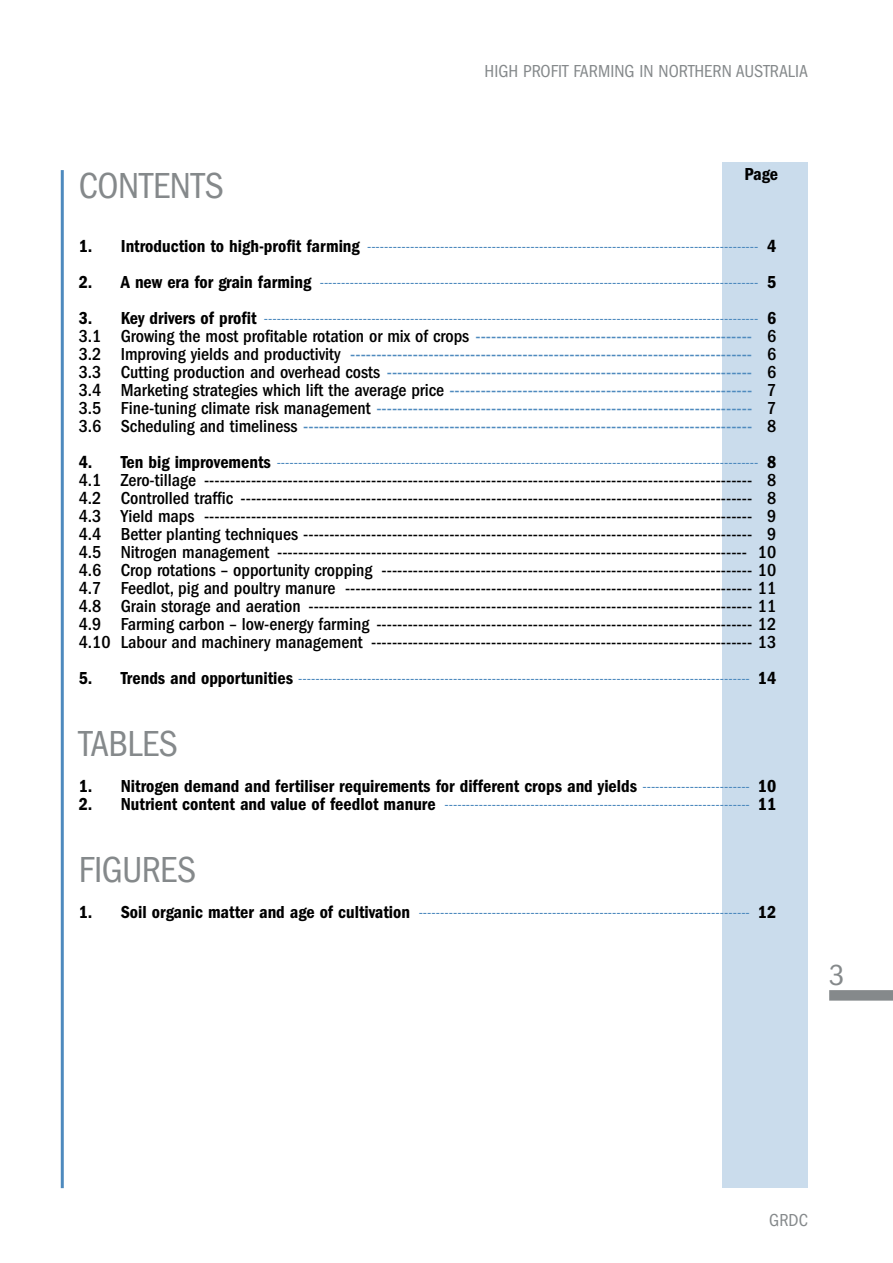
<style>
.page{position:relative;width:893px;height:1263px;background:#fff}
.page>*{position:absolute;margin:0;border:0;box-sizing:border-box;transform-origin:0 0}
.t1{font:condensed 37.5px "Franklin Gothic";letter-spacing:-.01em;color:#85898b}
.t2{font:500 condensed 18px/18px "Franklin Gothic";color:#000;text-align:justify}
.t3{font:18px "Franklin Gothic Book Cmpr";color:#4e8abe}
.t4{font:500 condensed 18px/18px "Franklin Gothic";color:#4e8abe;text-align:justify}
.t5{font:600 condensed 18px "Franklin Gothic";color:#000}
.t6{font:condensed 18px "Franklin Gothic";color:#85898b}
.s1{font-family:"Franklin Gothic";font-weight:600;font-stretch:condensed;color:#000}
.s2{color:#000}
.s3{font-family:"Franklin Gothic Book Cmpr";font-weight:400;font-stretch:normal;color:#4e8abe}
</style>
<div class="page">
<div style="left:829px;top:990px;width:64px;height:11px;background:#85898b"></div>
<div style="left:722px;top:163px;width:85px;height:1025px;background:#cadcec"></div>
<hr style="left:61px;top:170px;width:3px;height:1018px;background:#4e8abe">
<p class="t6" style="left:485px;top:61px;width:324px">HIGH PROFIT FARMING IN NORTHERN AUSTRALIA</p>
<h1 class="t1" style="left:79px;top:165px;width:147px">CONTENTS</h1>
<p class="t5" style="left:745px;top:164px;width:35px">Page</p>
<p class="t3" style="left:79px;top:236px;width:699px"><span class="s1">1. I ntroduction to high-profit farming</span> -------------------------------------------------------------------------------------------- <span class="s1">4</span></p>
<p class="t5" style="left:79px;top:272px;width:34px">2. A</p>
<p class="t3" style="left:135px;top:272px;width:643px"><span class="s1">new era for grain farming</span> ------------------------------------------------------------------------------------------------------- <span class="s1">5</span></p>
<p class="t3" style="left:79px;top:308px;width:699px"><span class="s1">3. Key drivers of profit</span> -------------------------------------------------------------------------------------------------------------------- <span class="s1">6</span></p>
<p class="t4" style="left:79px;top:327px;width:699px"><span class="s2">3.1 Growing the most profitable rotation or mix of crops</span> ----------------------------------------------------- <span class="s2">6<br>3.2 Improving yields and productivity</span> ----------------------------------------------------------------------------- <span class="s2">6<br>3.3 Cutting production and overhead costs</span> ---------------------------------------------------------------------- <span class="s2">6<br>3.4 Marketing strategies which lift the average price</span> ---------------------------------------------------------- <span class="s2">7<br>3.5 Fine-tuning climate risk management</span> ------------------------------------------------------------------------ <span class="s2">7<br>3.6 Scheduling and timeliness</span> -------------------------------------------------------------------------------------- <span class="s2">8</span></p>
<p class="t3" style="left:79px;top:452px;width:699px"><span class="s1">4. Ten big improvements</span> ----------------------------------------------------------------------------------------------------------------- <span class="s1">8</span></p>
<p class="t2" style="left:79px;top:471px;width:699px">4.1 Zero-tillage --------------------------------------------------------------------------------------------------------- 8<br>4.2 Controlled traffic -------------------------------------------------------------------------------------------------- 8<br>4.3 Yield maps --------------------------------------------------------------------------------------------------------- 9<br>4.4 Better planting techniques -------------------------------------------------------------------------------------- 9<br>4.5 Nitrogen management ------------------------------------------------------------------------------------------ 10<br>4.6 Crop rotations – opportunity cropping ----------------------------------------------------------------------- 10<br>4.7 Feedlot, pig and poultry manure ------------------------------------------------------------------------------ 11<br>4.8 Grain storage and aeration ------------------------------------------------------------------------------------- 11<br>4.9 Farming carbon – low-energy farming ------------------------------------------------------------------------ 12<br>4.10 Labour and machinery management ------------------------------------------------------------------------- 13</p>
<p class="t3" style="left:79px;top:668px;width:699px"><span class="s1">5. Trends and opportunities</span> --------------------------------------------------------------------------------------------------------- <span class="s1">14</span></p>
<h1 class="t1" style="left:79px;top:723px;width:101px">TAB LES</h1>
<p class="t5" style="left:79px;top:776px;width:699px">1. N itrogen demand and fertiliser requirements for different crops and yields <span class="s3">--------------------------</span> 10</p>
<p class="t3" style="left:79px;top:794px;width:699px"><span class="s1">2. N utrient content and value of feedlot manure</span> ------------------------------------------------------------------------ <span class="s1">11</span></p>
<h1 class="t1" style="left:79px;top:849px;width:119px">FIGURES</h1>
<p class="t3" style="left:79px;top:902px;width:699px"><span class="s1">1. Soil organic matter and age of cultivation</span> ------------------------------------------------------------------------------ <span class="s1">12</span></p>
<p class="t6" style="left:769px;top:1210px;width:40px">GRDC</p>
</div>
